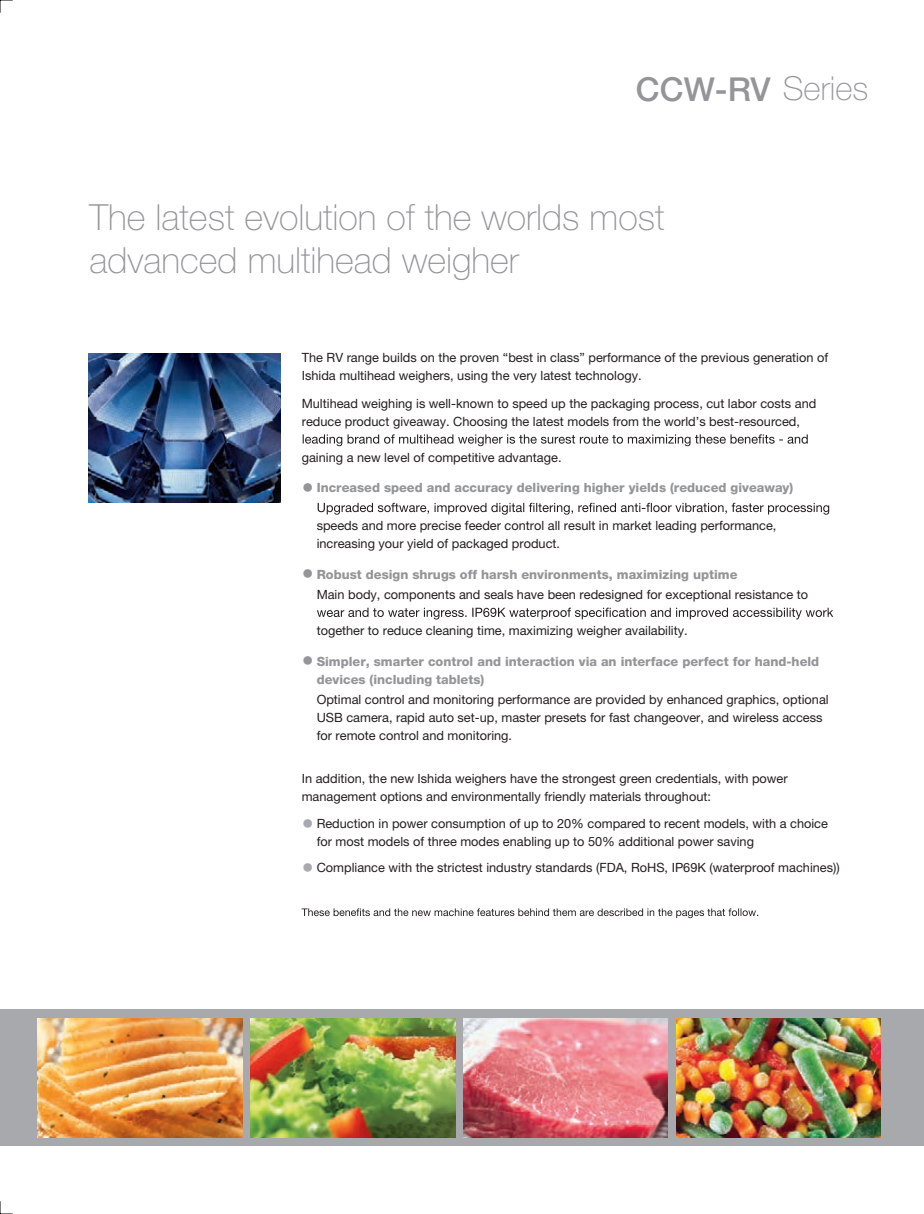
<style>
.page{position:relative;width:924px;height:1214px;background:#fff}
.page>*{position:absolute;margin:0;border:0;box-sizing:border-box;transform-origin:0 0}
.t1{font:100 36px/43.2px "Helvetica Neue LT Std";color:#939598}
.t2{font:500 33px "Helvetica Neue LT Std";color:#939598}
.t3{font:12.75px/18px "Helvetica Neue LT Std";color:#231f20}
.t4{font:800 12.75px/18px "Helvetica Neue LT Std";color:#939598}
.s1{font-weight:100}
.s2{font-size:24px}
.s3{font-weight:800;font-size:24px;color:#939598}
.s4{font-weight:800;color:#939598}
.s5{font-size:24px;color:#a8a9ad}
</style>
<div class="page">
<div style="left:0;top:1009px;width:922px;height:136px;background:#a8a9ad"></div>
<img style="left:676px;top:1018px;width:204px;height:119px">
<img style="left:250px;top:1018px;width:205px;height:119px">
<img style="left:463px;top:1018px;width:204px;height:119px">
<img style="left:38px;top:1018px;width:204px;height:119px">
<svg style="left:302px;top:434px;width:505px;height:12px"></svg>
<svg style="left:317px;top:503px;width:511px;height:11px"></svg>
<svg style="left:317px;top:607px;width:515px;height:12px"></svg>
<img style="left:89px;top:353px;width:191px;height:149px">
<svg style="left:301px;top:908px;width:455px;height:10px"></svg>
<svg style="left:0;top:0;width:13px;height:13px"></svg>
<svg style="left:0;top:1201px;width:13px;height:13px"></svg>
<h2 class="t2" style="left:635px;top:70px;width:234px">CCW-RV <span class="s1">Series</span></h2>
<h1 class="t1" style="left:89px;top:195px;width:576px">The latest evolution of the worlds most advanced multihead weigher</h1>
<p class="t3" style="left:301px;top:349px;width:527px">The RV range builds on the proven “best in class” performance of the previous generation of<br>Ishida multihead weighers, using the very latest technology.</p>
<p class="t3" style="left:301px;top:394px;width:516px">Multihead weighing is well-known to speed up the packaging process, cut labor costs and reduce product giveaway. Choosing the latest models from the world’s best-resourced,</p>
<p class="t3" style="left:301px;top:448px;width:261px">gaining a new level of competitive advantage.</p>
<p class="t4" style="left:301px;top:478px;width:492px"><span class="s2">•</span> Increased speed and accuracy delivering higher yields (reduced giveaway)</p>
<p class="t3" style="left:316px;top:516px;width:461px">speeds and more precise feeder control all result in market leading performance, increasing your yield of packaged product.</p>
<p class="t3" style="left:316px;top:564px;width:492px;line-height:20.1px;text-indent:-15px"><span class="s3">•</span> <span class="s4">Robust design shrugs off harsh environments, maximizing uptime<br></span>Main body, components and seals have been redesigned for exceptional resistance to</p>
<p class="t3" style="left:316px;top:621px;width:372px">together to reduce cleaning time, maximizing weigher availability.</p>
<p class="t4" style="left:316px;top:652px;width:504px;text-indent:-15px"><span class="s2">•</span> Simpler, smarter control and interaction via an interface perfect for hand-held devices (including tablets)</p>
<p class="t3" style="left:316px;top:690px;width:513px">Optimal control and monitoring performance are provided by enhanced graphics, optional<br>USB camera, rapid auto set-up, master presets for fast changeover, and wireless access for remote control and monitoring.</p>
<p class="t3" style="left:301px;top:769px;width:487px">In addition, the new Ishida weighers have the strongest green credentials, with power management options and environmentally friendly materials throughout:</p>
<p class="t3" style="left:316px;top:814px;width:512px;text-indent:-15px"><span class="s5">•</span> Reduction in power consumption of up to 20% compared to recent models, with a choice for most models of three modes enabling up to 50% additional power saving</p>
<p class="t3" style="left:301px;top:858px;width:539px"><span class="s5">•</span> Compliance with the strictest industry standards (FDA, RoHS, IP69K (waterproof machines))</p>
</div>
